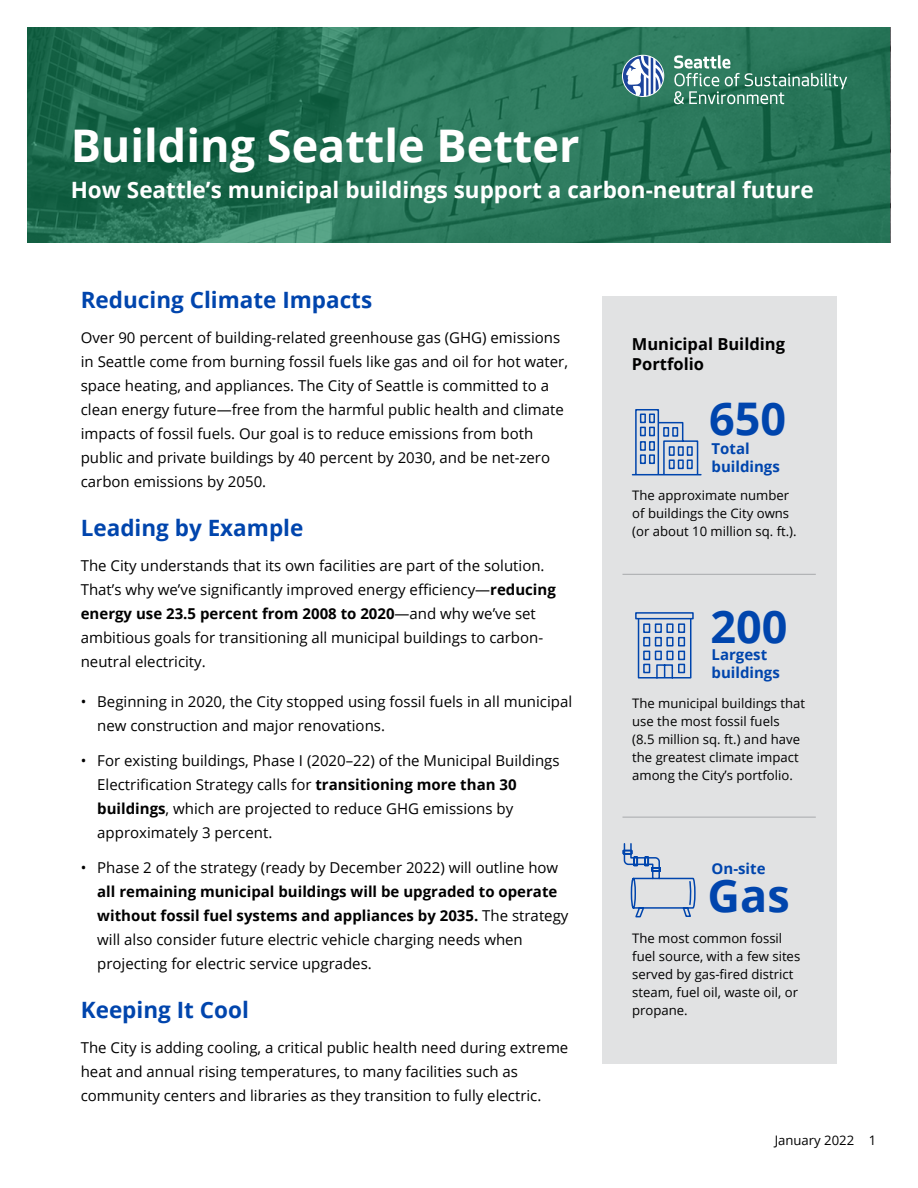
<style>
.page{position:relative;width:918px;height:1188px;background:#fff}
.page>*{position:absolute;margin:0;border:0;box-sizing:border-box;transform-origin:0 0}
.t1{font:700 45px "Open Sans";color:#fff}
.t2{font:700 45px "Open Sans";color:#0045ad}
.t3{font:700 22.5px "Open Sans";color:#fff}
.t4{font:700 22.5px "Open Sans";color:#0045ad}
.t5{font:700 16.5px/19.8px "Open Sans";color:#000}
.t6{font:15px/24px "Open Sans";color:#000}
.t7{font:700 15px/18px "Open Sans";color:#0045ad}
.t8{font:13.2px/18px "Open Sans";color:#000}
.s1{font-weight:700}
</style>
<div class="page">
<svg style="left:28px;top:27px;width:862px;height:216px;background:#257255"></svg>
<svg style="left:674px;top:55px;width:173px;height:49px;background:#4a8b73"></svg>
<div style="left:623px;top:55px;width:41px;height:41px;background:#1c449c;border-radius:50%"></div>
<div style="left:622px;top:55px;width:42px;height:42px;border:1px solid #fff;border-radius:50%"></div>
<svg style="left:626px;top:55px;width:38px;height:41px"></svg>
<div style="left:602px;top:296px;width:235px;height:768px;background:#e1e2e3"></div>
<hr style="left:622px;top:574px;width:194px;height:1px;background:#a7a9ac">
<hr style="left:622px;top:817px;width:194px;height:1px;background:#a7a9ac">
<svg style="left:631px;top:409px;width:71px;height:67px"></svg>
<svg style="left:637px;top:619px;width:55px;height:60px"></svg>
<div style="left:635px;top:612px;width:59px;height:7px;border:2px solid #0045ad"></div>
<svg style="left:623px;top:843px;width:73px;height:75px"></svg>
<div style="left:633px;top:856px;width:5px;height:10px;border:2px solid #0045ad"></div>
<div style="left:651px;top:867px;width:10px;height:5px;border:2px solid #0045ad"></div>
<h1 class="t1" style="left:71px;top:114px;width:510px">Building Seattle Better</h1>
<h2 class="t3" style="left:71px;top:174px;width:744px">How Seattle’s municipal buildings support a carbon-neutral future</h2>
<h2 class="t4" style="left:81px;top:284px;width:293px">Reducing Climate Impacts</h2>
<p class="t6" style="left:81px;top:325px;width:489px">Over 90 percent of building-related greenhouse gas (GHG) emissions in Seattle come from burning fossil fuels like gas and oil for hot water, space heating, and appliances. The City of Seattle is committed to a clean energy future—free from the harmful public health and climate impacts of fossil fuels. Our goal is to reduce emissions from both public and private buildings by 40 percent by 2030, and be net-zero carbon emissions by 2050.</p>
<h2 class="t4" style="left:81px;top:512px;width:224px">Leading by Example</h2>
<p class="t6" style="left:81px;top:553px;width:477px">The City understands that its own facilities are part of the solution.<br>That’s why we’ve significantly improved energy efficiency—<span class="s1">reducing energy use 23.5 percent from 2008 to 2020</span>—and why we’ve set ambitious goals for transitioning all municipal buildings to carbon&shy;neutral electricity.</p>
<p class="t6" style="left:97px;top:689px;width:476px;text-indent:-17px">• Beginning in 2020, the City stopped using fossil fuels in all municipal new construction and major renovations.</p>
<p class="t6" style="left:97px;top:748px;width:464px;text-indent:-17px">• For existing buildings, Phase I (2020–22) of the Municipal Buildings Electrification Strategy calls for <span class="s1">transitioning more than 30 buildings</span>, which are projected to reduce GHG emissions by approximately 3 percent.</p>
<p class="t6" style="left:81px;top:855px;width:479px">• Phase 2 of the strategy (ready by December 2022) will outline how</p>
<p class="t6" style="left:97px;top:879px;width:473px"><span class="s1">all remaining municipal buildings will be upgraded to operate without fossil fuel systems and appliances by 2035.</span> The strategy will also consider future electric vehicle charging needs when projecting for electric service upgrades.</p>
<h2 class="t4" style="left:81px;top:994px;width:170px">Keeping It Cool</h2>
<p class="t6" style="left:81px;top:1035px;width:489px">The City is adding cooling, a critical public health need during extreme heat and annual rising temperatures, to many facilities such as community centers and libraries as they transition to fully electric.</p>
<p class="t5" style="left:632px;top:334px;width:155px">Municipal Building<br>Portfolio</p>
<h1 class="t2" style="left:709px;top:387px;width:79px">650</h1>
<p class="t7" style="left:712px;top:440px;width:70px">Total buildings</p>
<p class="t8" style="left:632px;top:486px;width:166px">The approximate number of buildings the City owns (or about 10 million sq. ft.).</p>
<h1 class="t2" style="left:711px;top:595px;width:79px">200</h1>
<p class="t7" style="left:712px;top:646px;width:70px">Largest buildings</p>
<p class="t8" style="left:632px;top:694px;width:175px">The municipal buildings that use the most fossil fuels (8.5 million sq. ft.) and have the greatest climate impact among the City’s portfolio.</p>
<p class="t7" style="left:712px;top:859px;width:56px">On-site</p>
<h1 class="t2" style="left:708px;top:864px;width:84px">Gas</h1>
<p class="t8" style="left:632px;top:929px;width:170px">The most common fossil fuel source, with a few sites served by gas-fired district steam, fuel oil, waste oil, or propane.</p>
<p class="t8" style="left:775px;top:1131px;width:103px">January 2022 1</p>
</div>
